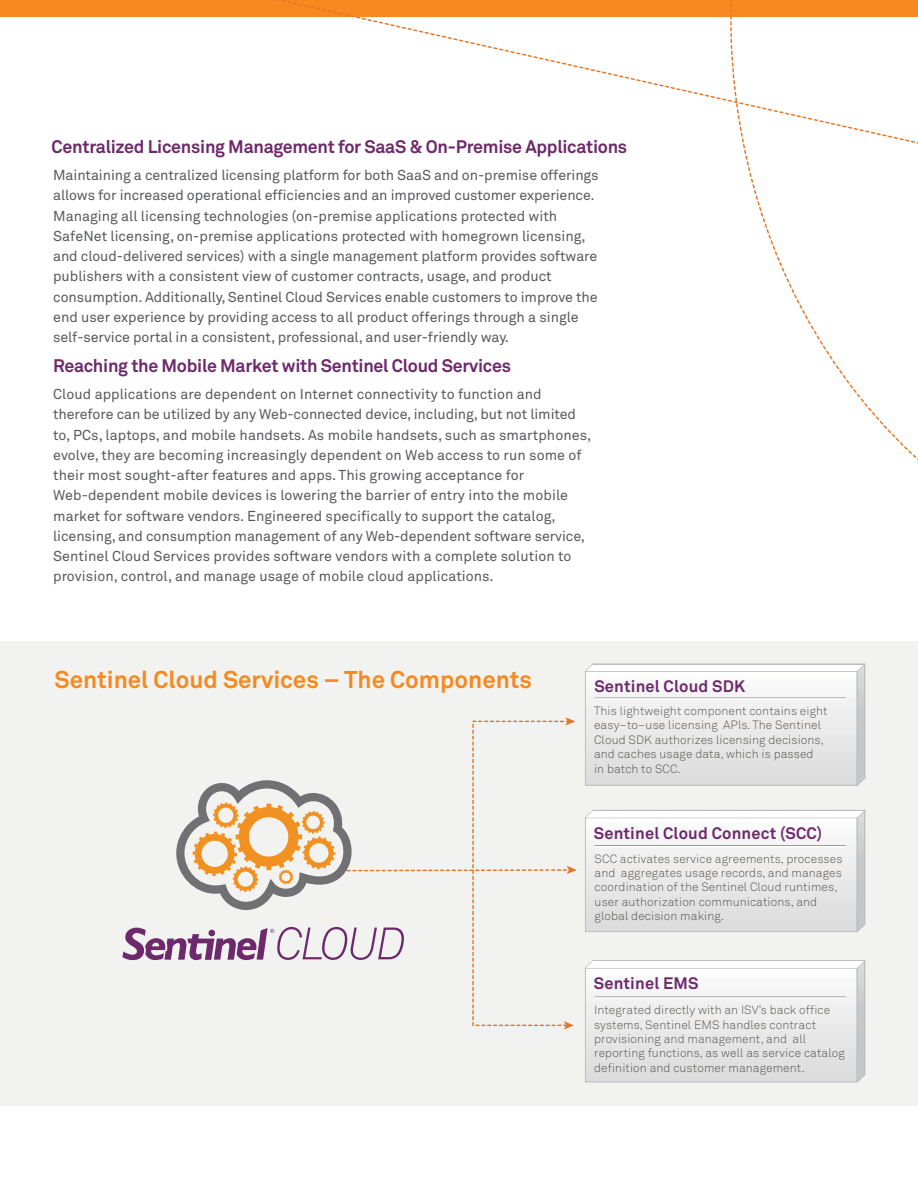
<style>
.page{position:relative;width:918px;height:1188px;background:#fff}
.page>*{position:absolute;margin:0;border:0;box-sizing:border-box;transform-origin:0 0}
.t1{font:700 24px "Akkurat";color:#f6891f}
.t2{font:700 18px "Akkurat";letter-spacing:-.015em;color:#6d296a}
.t3{font:700 16.5px "Akkurat";letter-spacing:.01em;color:#6d296b}
.t4{font:14.25px/20.2px "Akkurat";color:#58595b}
.t5{font:300 12px/14.4px "Akkurat";letter-spacing:.01em;color:#575652}
</style>
<div class="page">
<div style="left:1px;top:641px;width:917px;height:465px;background:#f2f3f0"></div>
<svg style="left:585px;top:810px;width:280px;height:123px"></svg>
<hr style="left:593px;top:810px;width:272px;height:1px;background:#bbbdbf">
<svg style="left:585px;top:960px;width:280px;height:123px"></svg>
<hr style="left:593px;top:961px;width:272px;height:1px;background:#bbbdbf">
<svg style="left:585px;top:664px;width:280px;height:122px"></svg>
<hr style="left:593px;top:664px;width:272px;height:1px;background:#bbbdbf">
<hr style="left:595px;top:698px;width:251px;height:2px;background:#fff">
<hr style="left:595px;top:845px;width:251px;height:1px;background:#898989">
<hr style="left:595px;top:846px;width:251px;height:1px;background:#fff">
<hr style="left:595px;top:997px;width:251px;height:2px;background:#fff">
<svg style="left:122px;top:717px;width:455px;height:313px"></svg>
<svg style="left:757px;top:203px;width:161px;height:258px"></svg>
<svg style="left:18px;top:0;width:900px;height:203px"></svg>
<p class="t2" style="left:52px;top:135px;width:577px">Centralized Licensing Management for SaaS &amp; On-Premise Applications</p>
<p class="t4" style="left:53px;top:165px;width:547px">Maintaining a centralized licensing platform for both SaaS and on-premise offerings allows for increased operational efficiencies and an improved customer experience.<br>Managing all licensing technologies (on-premise applications protected with SafeNet licensing, on-premise applications protected with homegrown licensing, and cloud-delivered services) with a single management platform provides software publishers with a consistent view of customer contracts, usage, and product consumption. Additionally, Sentinel Cloud Services enable customers to improve the end user experience by providing access to all product offerings through a single self-service portal in a consistent, professional, and user-friendly way.</p>
<p class="t2" style="left:53px;top:355px;width:459px">Reaching the Mobile Market with Sentinel Cloud Services</p>
<p class="t4" style="left:53px;top:384px;width:540px">Cloud applications are dependent on Internet connectivity to function and therefore can be utilized by any Web-connected device, including, but not limited to, PCs, laptops, and mobile handsets. As mobile handsets, such as smartphones, evolve, they are becoming increasingly dependent on Web access to run some of their most sought-after features and apps. This growing acceptance for Web-dependent mobile devices is lowering the barrier of entry into the mobile market for software vendors. Engineered specifically to support the catalog, licensing, and consumption management of any Web-dependent software service, Sentinel Cloud Services provides software vendors with a complete solution to provision, control, and manage usage of mobile cloud applications.</p>
<h1 class="t1" style="left:55px;top:664px;width:479px">Sentinel Cloud Services – The Components</h1>
<p class="t3" style="left:594px;top:676px;width:152px">Sentinel Cloud SDK</p>
<p class="t5" style="left:594px;top:704px;width:235px">This lightweight component contains eight easy–to–use licensing APIs. The Sentinel Cloud SDK authorizes licensing decisions, and caches usage data, which is passed<br>in batch to SCC.</p>
<p class="t3" style="left:594px;top:822px;width:230px">Sentinel Cloud Connect (SCC)</p>
<p class="t5" style="left:595px;top:851px;width:249px">SCC activates service agreements, processes and aggregates usage records, and manages coordination of the Sentinel Cloud runtimes, user authorization communications, and global decision making.</p>
<p class="t3" style="left:594px;top:973px;width:106px">Sentinel EMS</p>
<p class="t5" style="left:594px;top:1003px;width:252px">Integrated directly with an ISV’s back office systems, Sentinel EMS handles contract provisioning and management, and all reporting functions, as well as service catalog definition and customer management.</p>
</div>
